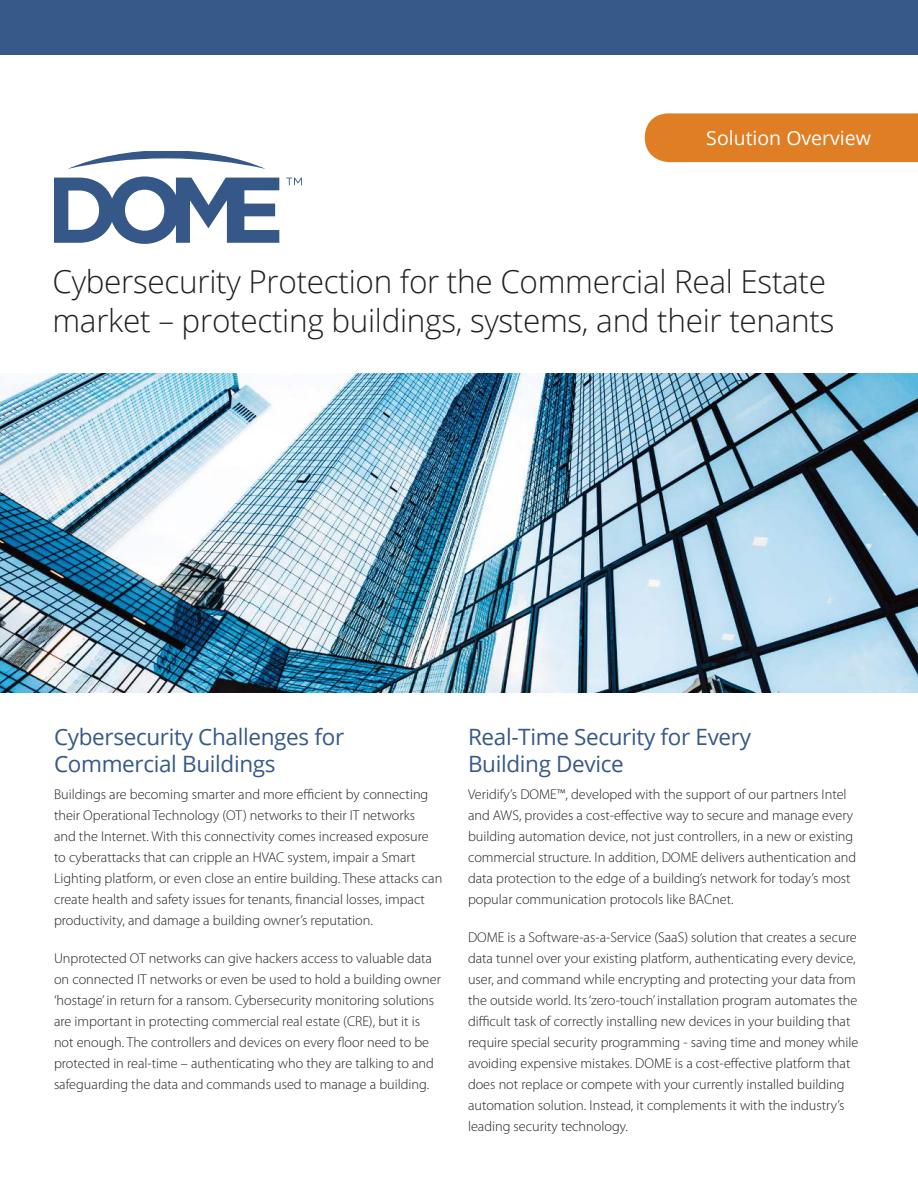
<style>
.page{position:relative;width:918px;height:1188px;background:#fff}
.page>*{position:absolute;margin:0;border:0;box-sizing:border-box;transform-origin:0 0}
.t1{font:300 31.5px/39px "Open Sans";letter-spacing:-.01em;color:#221f1f}
.t2{font:22.5px/27px "Open Sans";letter-spacing:-.015em;color:#365989}
.t3{font:19.5px "Open Sans";color:#fff}
.t4{font:300 14.25px/21px "Myriad Pro";color:#221f1f}
</style>
<div class="page">
<div style="left:0;top:0;width:918px;height:55px;background:#365989"></div>
<div style="left:645px;top:113px;width:273px;height:49px;background:#e07e26"></div>
<img style="left:0;top:374px;width:918px;height:318px">
<svg style="left:54px;top:176px;width:225px;height:68px"></svg>
<svg style="left:68px;top:152px;width:198px;height:17px"></svg>
<svg style="left:286px;top:178px;width:16px;height:7px"></svg>
<h3 class="t3" style="left:706px;top:126px;width:166px">Solution Overview</h3>
<h1 class="t1" style="left:52px;top:265px;width:783px">Cybersecurity Protection for the Commercial Real Estate market – protecting buildings, systems, and their tenants</h1>
<h2 class="t2" style="left:54px;top:725px;width:292px">Cybersecurity Challenges for<br>Commercial Buildings</h2>
<p class="t4" style="left:54px;top:785px;width:390px">Buildings are becoming smarter and more efficient by connecting their Operational Technology (OT) networks to their IT networks<br>and the Internet. With this connectivity comes increased exposure to cyberattacks that can cripple an HVAC system, impair a Smart Lighting platform, or even close an entire building. These attacks can create health and safety issues for tenants, financial losses, impact productivity, and damage a building owner’s reputation.</p>
<p class="t4" style="left:54px;top:948px;width:388px">Unprotected OT networks can give hackers access to valuable data on connected IT networks or even be used to hold a building owner ‘hostage’ in return for a ransom. Cybersecurity monitoring solutions are important in protecting commercial real estate (CRE), but it is not enough. The controllers and devices on every floor need to be protected in real-time – authenticating who they are talking to and safeguarding the data and commands used to manage a building.</p>
<h2 class="t2" style="left:468px;top:725px;width:285px">Real-Time Security for Every<br>Building Device</h2>
<p class="t4" style="left:468px;top:785px;width:390px">Veridify’s DOME™, developed with the support of our partners Intel and AWS, provides a cost-effective way to secure and manage every building automation device, not just controllers, in a new or existing commercial structure. In addition, DOME delivers authentication and data protection to the edge of a building’s network for today’s most popular communication protocols like BACnet.</p>
<p class="t4" style="left:468px;top:927px;width:392px">DOME is a Software-as-a-Service (SaaS) solution that creates a secure data tunnel over your existing platform, authenticating every device, user, and command while encrypting and protecting your data from the outside world. Its ‘zero-touch’ installation program automates the difficult task of correctly installing new devices in your building that require special security programming - saving time and money while avoiding expensive mistakes. DOME is a cost-effective platform that does not replace or compete with your currently installed building automation solution. Instead, it complements it with the industry’s leading security technology.</p>
</div>
